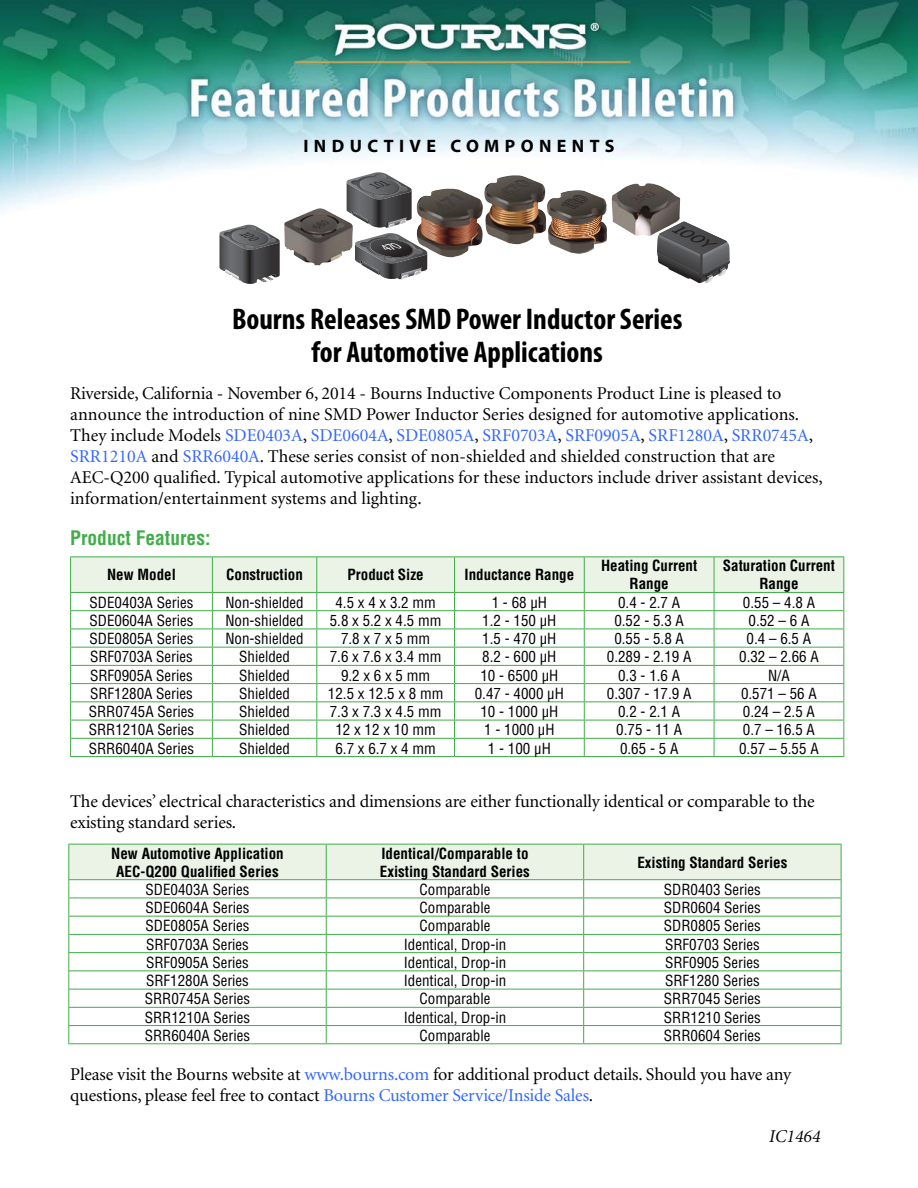
<style>
.page{position:relative;width:918px;height:1188px;background:#fff}
.page>*{position:absolute;margin:0;border:0;box-sizing:border-box;transform-origin:0 0}
.t1{font:700 condensed 30px/33px "Myriad Pro";color:#000;text-align:center}
.t2{font:700 condensed 19.5px "Helvetica";color:#41ad49}
.t3{font:18px/21px "Minion";color:#000}
.t4{font:700 18px "Myriad Pro";letter-spacing:.3em;color:#000}
.t5{font:italic 18px "Minion";color:#000}
.t6{font:condensed 15px "Helvetica";color:#000}
.t7{font:700 condensed 15px/18px "Helvetica";color:#000;text-align:center}
.t8{font:italic 13.8px "Rockwell";color:#231f20;scale:1.55 1}
.s1{font-family:"Myriad Pro"}
.s2{color:#36f}
</style>
<div class="page">
<img style="left:0;top:0;width:918px;height:209px">
<hr style="left:70px;top:556px;width:142px;height:1px;background:#41ad49">
<hr style="left:212px;top:556px;width:105px;height:1px;background:#41ad49">
<hr style="left:317px;top:556px;width:138px;height:1px;background:#41ad49">
<hr style="left:454px;top:556px;width:130px;height:1px;background:#41ad49">
<hr style="left:584px;top:556px;width:130px;height:1px;background:#41ad49">
<hr style="left:714px;top:556px;width:130px;height:1px;background:#41ad49">
<hr style="left:70px;top:756px;width:142px;height:1px;background:#41ad49">
<hr style="left:212px;top:756px;width:105px;height:1px;background:#41ad49">
<hr style="left:317px;top:756px;width:138px;height:1px;background:#41ad49">
<hr style="left:455px;top:756px;width:129px;height:1px;background:#41ad49">
<hr style="left:584px;top:756px;width:130px;height:1px;background:#41ad49">
<svg style="left:70px;top:557px;width:774px;height:199px"></svg>
<hr style="left:714px;top:756px;width:130px;height:1px;background:#41ad49">
<hr style="left:68px;top:1043px;width:258px;height:1px;background:#41ad49">
<hr style="left:326px;top:1043px;width:258px;height:1px;background:#41ad49">
<svg style="left:68px;top:844px;width:774px;height:199px"></svg>
<hr style="left:584px;top:1043px;width:257px;height:1px;background:#41ad49">
<img style="left:612px;top:183px;width:68px;height:53px">
<svg style="left:547px;top:190px;width:60px;height:64px"></svg>
<img style="left:484px;top:175px;width:62px;height:70px">
<img style="left:427px;top:189px;width:56px;height:68px">
<svg style="left:657px;top:222px;width:73px;height:61px"></svg>
<img style="left:284px;top:208px;width:63px;height:57px">
<svg style="left:347px;top:172px;width:80px;height:107px"></svg>
<svg style="left:219px;top:225px;width:61px;height:59px"></svg>
<p class="t4" style="left:303px;top:135px;width:313px">INDUCTIVE COMPONENTS</p>
<p class="t8" style="left:673px;top:222px;width:29px;rotate:26deg">100<span class="s1">Y</span></p>
<h1 class="t1" style="left:232px;top:302px;width:452px">Bourns Releases SMD Power Inductor Series for Automotive Applications</h1>
<p class="t3" style="left:70px;top:384px;width:754px">Riverside, California - November 6, 2014 - Bourns Inductive Components Product Line is pleased to announce the introduction of nine SMD Power Inductor Series designed for automotive applications.<br>They include Models <span class="s2">SDE0403A</span>, <span class="s2">SDE0604A</span>, <span class="s2">SDE0805A</span>, <span class="s2">SRF0703A</span>, <span class="s2">SRF0905A</span>, <span class="s2">SRF1280A</span>, <span class="s2">SRR0745A</span>, <span class="s2">SRR1210A</span> and <span class="s2">SRR6040A</span>. These series consist of non-shielded and shielded construction that are AEC-Q200 qualified. Typical automotive applications for these inductors include driver assistant devices, information/entertainment systems and lighting.</p>
<h2 class="t2" style="left:70px;top:530px;width:142px">Product Features:</h2>
<p class="t7" style="left:107px;top:567px;width:70px">New Model</p>
<p class="t7" style="left:226px;top:567px;width:78px">Construction</p>
<p class="t7" style="left:348px;top:567px;width:78px">Product Size</p>
<p class="t7" style="left:465px;top:567px;width:111px">Inductance Range</p>
<p class="t7" style="left:601px;top:558px;width:98px">Heating Current<br>Range</p>
<p class="t7" style="left:723px;top:558px;width:114px">Saturation Current<br>Range</p>
<p class="t6" style="left:90px;top:596px;width:105px">SDE0403A Series</p>
<p class="t6" style="left:225px;top:596px;width:80px">Non-shielded</p>
<p class="t6" style="left:335px;top:596px;width:102px">4.5 x 4 x 3.2 mm</p>
<p class="t6" style="left:492px;top:596px;width:57px">1 - 68 µH</p>
<p class="t6" style="left:618px;top:596px;width:64px">0.4 - 2.7 A</p>
<p class="t6" style="left:743px;top:596px;width:74px">0.55 – 4.8 A</p>
<p class="t6" style="left:90px;top:615px;width:105px">SDE0604A Series</p>
<p class="t6" style="left:225px;top:615px;width:80px">Non-shielded</p>
<p class="t6" style="left:330px;top:615px;width:113px">5.8 x 5.2 x 4.5 mm</p>
<p class="t6" style="left:482px;top:615px;width:76px">1.2 - 150 µH</p>
<p class="t6" style="left:614px;top:615px;width:71px">0.52 - 5.3 A</p>
<p class="t6" style="left:749px;top:615px;width:62px">0.52 – 6 A</p>
<p class="t6" style="left:90px;top:633px;width:105px">SDE0805A Series</p>
<p class="t6" style="left:225px;top:633px;width:80px">Non-shielded</p>
<p class="t6" style="left:341px;top:633px;width:91px">7.8 x 7 x 5 mm</p>
<p class="t6" style="left:482px;top:633px;width:76px">1.5 - 470 µH</p>
<p class="t6" style="left:614px;top:633px;width:71px">0.55 - 5.8 A</p>
<p class="t6" style="left:747px;top:633px;width:66px">0.4 – 6.5 A</p>
<p class="t6" style="left:90px;top:651px;width:104px">SRF0703A Series</p>
<p class="t6" style="left:239px;top:651px;width:52px">Shielded</p>
<p class="t6" style="left:330px;top:651px;width:113px">7.6 x 7.6 x 3.4 mm</p>
<p class="t6" style="left:482px;top:651px;width:76px">8.2 - 600 µH</p>
<p class="t6" style="left:607px;top:651px;width:86px">0.289 - 2.19 A</p>
<p class="t6" style="left:739px;top:651px;width:81px">0.32 – 2.66 A</p>
<p class="t6" style="left:90px;top:669px;width:104px">SRF0905A Series</p>
<p class="t6" style="left:239px;top:669px;width:52px">Shielded</p>
<p class="t6" style="left:341px;top:669px;width:91px">9.2 x 6 x 5 mm</p>
<p class="t6" style="left:480px;top:669px;width:79px">10 - 6500 µH</p>
<p class="t6" style="left:618px;top:669px;width:64px">0.3 - 1.6 A</p>
<p class="t6" style="left:768px;top:669px;width:23px">N/A</p>
<p class="t6" style="left:90px;top:688px;width:104px">SRF1280A Series</p>
<p class="t6" style="left:239px;top:688px;width:52px">Shielded</p>
<p class="t6" style="left:328px;top:688px;width:117px">12.5 x 12.5 x 8 mm</p>
<p class="t6" style="left:475px;top:688px;width:91px">0.47 - 4000 µH</p>
<p class="t6" style="left:607px;top:688px;width:86px">0.307 - 17.9 A</p>
<p class="t6" style="left:741px;top:688px;width:77px">0.571 – 56 A</p>
<p class="t6" style="left:89px;top:706px;width:107px">SRR0745A Series</p>
<p class="t6" style="left:239px;top:706px;width:52px">Shielded</p>
<p class="t6" style="left:330px;top:706px;width:113px">7.3 x 7.3 x 4.5 mm</p>
<p class="t6" style="left:480px;top:706px;width:79px">10 - 1000 µH</p>
<p class="t6" style="left:618px;top:706px;width:64px">0.2 - 2.1 A</p>
<p class="t6" style="left:743px;top:706px;width:74px">0.24 – 2.5 A</p>
<p class="t6" style="left:89px;top:724px;width:107px">SRR1210A Series</p>
<p class="t6" style="left:239px;top:724px;width:52px">Shielded</p>
<p class="t6" style="left:335px;top:724px;width:102px">12 x 12 x 10 mm</p>
<p class="t6" style="left:484px;top:724px;width:72px">1 - 1000 µH</p>
<p class="t6" style="left:616px;top:724px;width:67px">0.75 - 11 A</p>
<p class="t6" style="left:743px;top:724px;width:74px">0.7 – 16.5 A</p>
<p class="t6" style="left:89px;top:742px;width:107px">SRR6040A Series</p>
<p class="t6" style="left:239px;top:742px;width:52px">Shielded</p>
<p class="t6" style="left:335px;top:742px;width:102px">6.7 x 6.7 x 4 mm</p>
<p class="t6" style="left:488px;top:742px;width:64px">1 - 100 µH</p>
<p class="t6" style="left:620px;top:742px;width:60px">0.65 - 5 A</p>
<p class="t6" style="left:739px;top:742px;width:81px">0.57 – 5.55 A</p>
<p class="t3" style="left:70px;top:792px;width:746px">The devices’ electrical characteristics and dimensions are either functionally identical or comparable to the existing standard series.</p>
<p class="t7" style="left:111px;top:845px;width:174px">New Automotive Application<br>AEC-Q200 Qualified Series</p>
<p class="t7" style="left:380px;top:845px;width:152px;text-align:left">Identical/Comparable to<br>Existing Standard Series</p>
<p class="t7" style="left:637px;top:854px;width:151px">Existing Standard Series</p>
<p class="t6" style="left:146px;top:884px;width:105px">SDE0403A Series</p>
<p class="t6" style="left:420px;top:884px;width:72px">Comparable</p>
<p class="t6" style="left:664px;top:884px;width:99px">SDR0403 Series</p>
<p class="t6" style="left:146px;top:902px;width:105px">SDE0604A Series</p>
<p class="t6" style="left:420px;top:902px;width:72px">Comparable</p>
<p class="t6" style="left:664px;top:902px;width:99px">SDR0604 Series</p>
<p class="t6" style="left:146px;top:920px;width:105px">SDE0805A Series</p>
<p class="t6" style="left:420px;top:920px;width:72px">Comparable</p>
<p class="t6" style="left:664px;top:920px;width:99px">SDR0805 Series</p>
<p class="t6" style="left:146px;top:938px;width:104px">SRF0703A Series</p>
<p class="t6" style="left:404px;top:938px;width:104px">Identical, Drop-in</p>
<p class="t6" style="left:665px;top:938px;width:96px">SRF0703 Series</p>
<p class="t6" style="left:146px;top:957px;width:104px">SRF0905A Series</p>
<p class="t6" style="left:404px;top:957px;width:104px">Identical, Drop-in</p>
<p class="t6" style="left:665px;top:957px;width:96px">SRF0905 Series</p>
<p class="t6" style="left:146px;top:975px;width:104px">SRF1280A Series</p>
<p class="t6" style="left:404px;top:975px;width:104px">Identical, Drop-in</p>
<p class="t6" style="left:665px;top:975px;width:96px">SRF1280 Series</p>
<p class="t6" style="left:145px;top:993px;width:107px">SRR0745A Series</p>
<p class="t6" style="left:420px;top:993px;width:72px">Comparable</p>
<p class="t6" style="left:664px;top:993px;width:99px">SRR7045 Series</p>
<p class="t6" style="left:145px;top:1011px;width:107px">SRR1210A Series</p>
<p class="t6" style="left:404px;top:1011px;width:104px">Identical, Drop-in</p>
<p class="t6" style="left:664px;top:1011px;width:99px">SRR1210 Series</p>
<p class="t6" style="left:145px;top:1030px;width:107px">SRR6040A Series</p>
<p class="t6" style="left:420px;top:1030px;width:72px">Comparable</p>
<p class="t6" style="left:664px;top:1030px;width:99px">SRR0604 Series</p>
<p class="t3" style="left:70px;top:1065px;width:722px">Please visit the Bourns website at <span class="s2">www.bourns.com</span> for additional product details. Should you have any questions, please feel free to contact <span class="s2">Bourns Customer Service/Inside Sales</span>.</p>
<p class="t5" style="left:769px;top:1129px;width:53px">IC1464</p>
</div>
